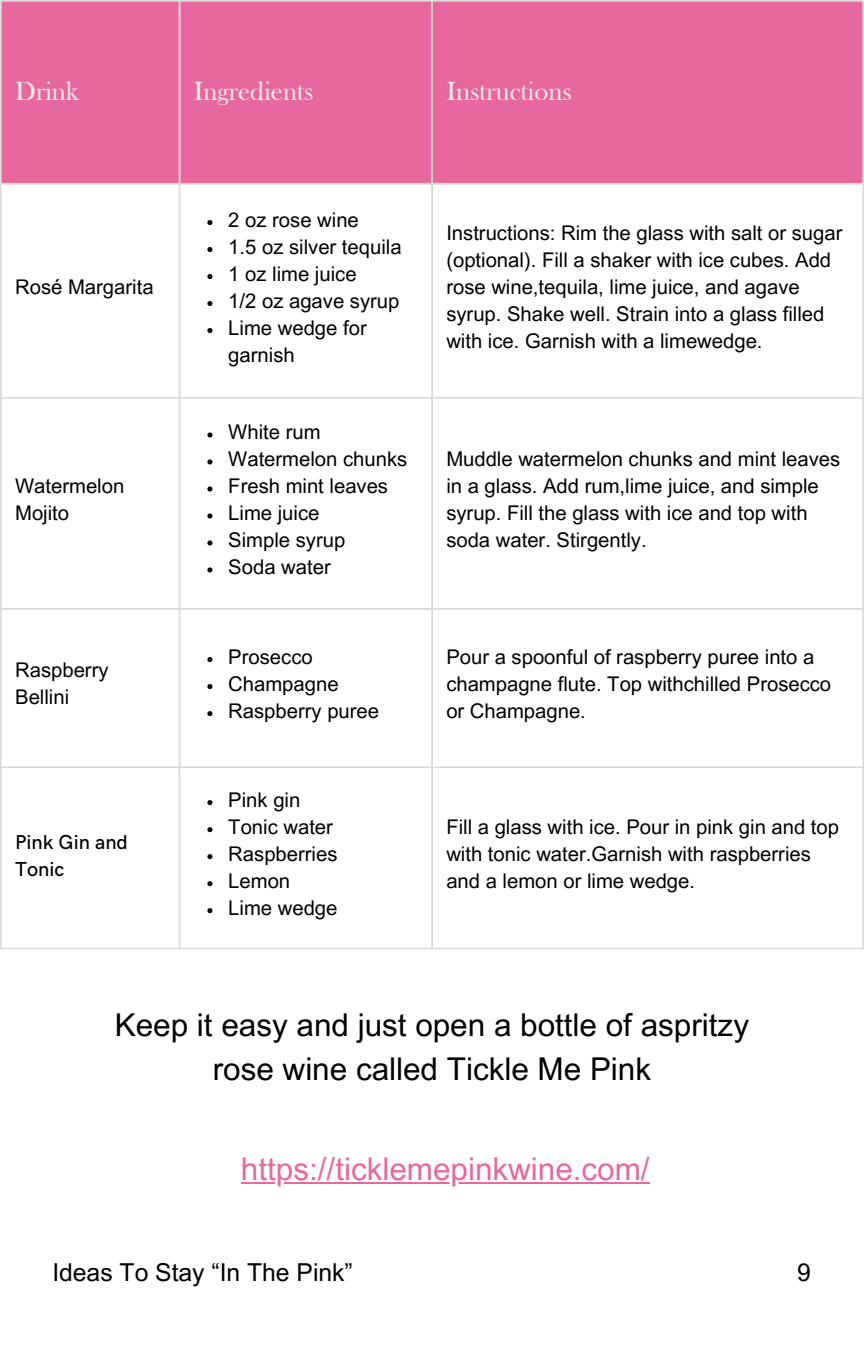
<style>
.page{position:relative;width:864px;height:1350px;background:#fff}
.page>*{position:absolute;margin:0;border:0;box-sizing:border-box;transform-origin:0 0}
.t1{font:31.5px/43.9px "Arial MT Pro";color:#000;text-align:center}
.t2{font:31.5px "Arial MT Pro";color:#e7689f}
.t3{font:27px "Bask Old Face";color:#edebe6}
.t4{font:24.75px "Arial MT Pro";color:#000}
.t5{font:20.25px/27px "Arial MT Pro";color:#000}
.t6{font:500 20.25px/27px "HK Grotesk";color:#000}
</style>
<div class="page">
<div style="left:2px;top:2px;width:860px;height:181px;background:#e7689f"></div>
<svg style="left:207px;top:220px;width:5px;height:5px"></svg>
<svg style="left:207px;top:247px;width:5px;height:5px"></svg>
<svg style="left:207px;top:274px;width:5px;height:5px"></svg>
<svg style="left:207px;top:301px;width:5px;height:5px"></svg>
<svg style="left:207px;top:328px;width:5px;height:5px"></svg>
<svg style="left:207px;top:432px;width:5px;height:6px"></svg>
<svg style="left:207px;top:459px;width:5px;height:6px"></svg>
<svg style="left:207px;top:486px;width:5px;height:6px"></svg>
<svg style="left:207px;top:513px;width:5px;height:6px"></svg>
<svg style="left:207px;top:540px;width:5px;height:6px"></svg>
<svg style="left:207px;top:567px;width:5px;height:6px"></svg>
<svg style="left:207px;top:657px;width:5px;height:5px"></svg>
<svg style="left:207px;top:684px;width:5px;height:5px"></svg>
<svg style="left:207px;top:711px;width:5px;height:5px"></svg>
<svg style="left:207px;top:800px;width:5px;height:5px"></svg>
<svg style="left:207px;top:827px;width:5px;height:5px"></svg>
<svg style="left:207px;top:854px;width:5px;height:5px"></svg>
<svg style="left:207px;top:881px;width:5px;height:5px"></svg>
<svg style="left:207px;top:908px;width:5px;height:5px"></svg>
<hr style="left:0;top:2px;width:2px;height:946px;background:#dddbd5">
<hr style="left:179px;top:185px;width:1px;height:763px;background:#dddbd5">
<hr style="left:431px;top:2px;width:2px;height:946px;background:#dddbd5">
<hr style="left:862px;top:2px;width:2px;height:946px;background:#dddbd5">
<hr style="left:0;top:0;width:864px;height:2px;background:#dddbd5">
<hr style="left:0;top:183px;width:864px;height:2px;background:#dddbd5">
<hr style="left:0;top:397px;width:864px;height:2px;background:#dddbd5">
<hr style="left:0;top:608px;width:864px;height:2px;background:#dddbd5">
<hr style="left:0;top:766px;width:864px;height:2px;background:#dddbd5">
<hr style="left:0;top:948px;width:864px;height:1px;background:#dddbd5">
<hr style="left:179px;top:2px;width:1px;height:181px;background:#edebe6">
<hr style="left:241px;top:1182px;width:409px;height:2px;background:#e7689f">
<h2 class="t3" style="left:15px;top:79px;width:66px">Drink</h2>
<h2 class="t3" style="left:194px;top:79px;width:121px">Ingredients</h2>
<h2 class="t3" style="left:446px;top:79px;width:127px">Instructions</h2>
<p class="t5" style="left:15px;top:276px;width:140px">Rosé Margarita</p>
<p class="t5" style="left:15px;top:475px;width:111px">Watermelon<br>Mojito</p>
<p class="t5" style="left:15px;top:659px;width:95px">Raspberry<br>Bellini</p>
<p class="t6" style="left:15px;top:829px;width:114px">Pink Gin and<br>Tonic</p>
<p class="t5" style="left:228px;top:209px;width:175px">2 oz rose wine<br>1.5 oz silver tequila<br>1 oz lime juice<br>1/2 oz agave syrup<br>Lime wedge for garnish</p>
<p class="t5" style="left:228px;top:421px;width:180px">White rum<br>Watermelon chunks<br>Fresh mint leaves<br>Lime juice<br>Simple syrup<br>Soda water</p>
<p class="t5" style="left:446px;top:222px;width:398px">Instructions: Rim the glass with salt or sugar (optional). Fill a shaker with ice cubes. Add rose wine,tequila, lime juice, and agave syrup. Shake well. Strain into a glass filled with ice. Garnish with a limewedge.</p>
<p class="t5" style="left:446px;top:448px;width:395px">Muddle watermelon chunks and mint leaves in a glass. Add rum,lime juice, and simple syrup. Fill the glass with ice and top with soda water. Stirgently.</p>
<p class="t5" style="left:228px;top:646px;width:152px">Prosecco<br>Champagne<br>Raspberry puree</p>
<p class="t5" style="left:446px;top:646px;width:386px">Pour a spoonful of raspberry puree into a champagne flute. Top withchilled Prosecco or Champagne.</p>
<p class="t5" style="left:228px;top:789px;width:111px">Pink gin<br>Tonic water<br>Raspberries<br>Lemon<br>Lime wedge</p>
<p class="t5" style="left:446px;top:816px;width:394px">Fill a glass with ice. Pour in pink gin and top with tonic water.Garnish with raspberries and a lemon or lime wedge.</p>
<h1 class="t1" style="left:115px;top:1007px;width:636px">Keep it easy and just open a bottle of aspritzy rose wine called Tickle Me Pink</h1>
<h1 class="t2" style="left:241px;top:1157px;width:410px">https://ticklemepinkwine.com/</h1>
<p class="t4" style="left:52px;top:1263px;width:302px">Ideas To Stay “In The Pink”</p>
<p class="t4" style="left:797px;top:1263px;width:15px">9</p>
</div>
